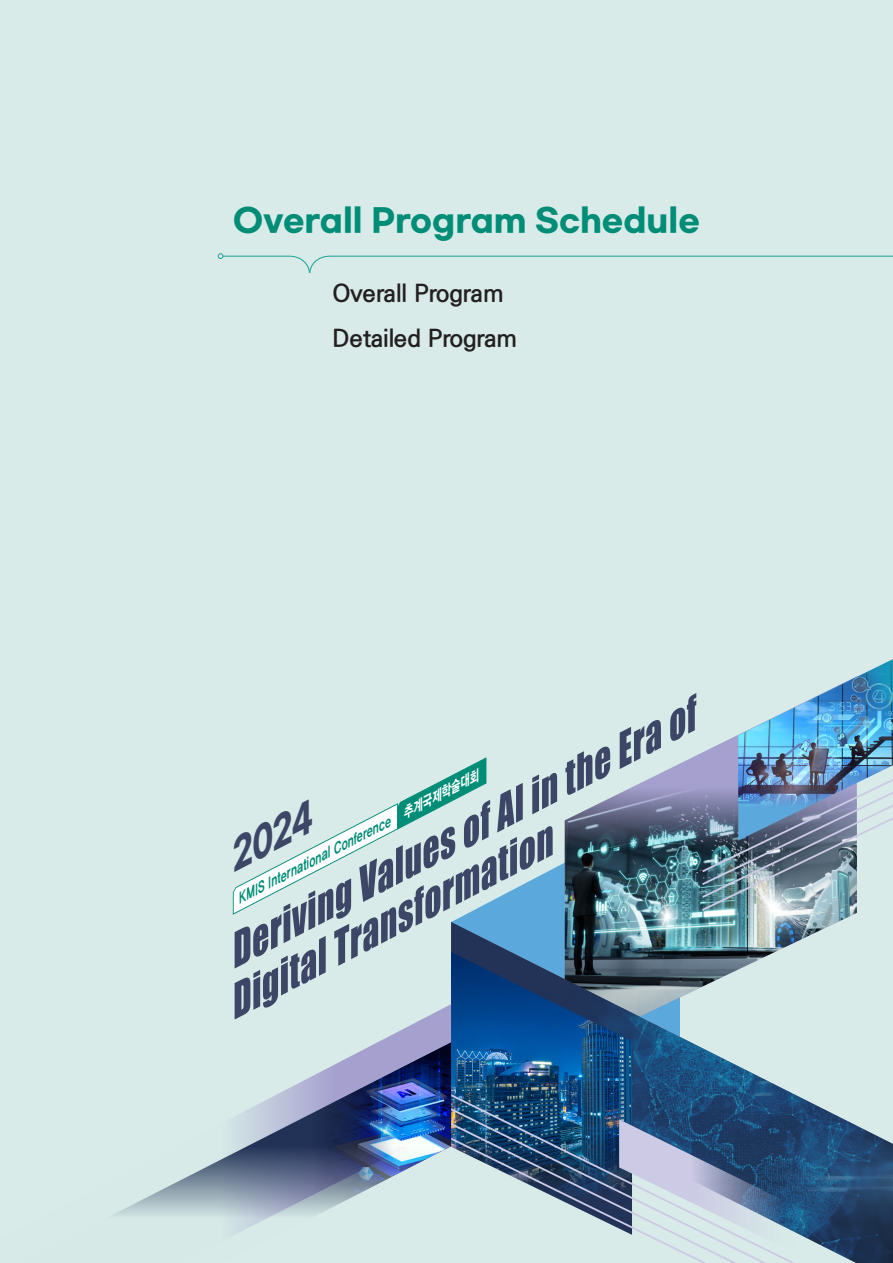
<style>
.page{position:relative;width:893px;height:1263px;background:#d8ebe8}
.page>*{position:absolute;margin:0;border:0;box-sizing:border-box;transform-origin:0 0}
.t1{font:italic 40.95px "Impact";color:#3d4666;scale:.91 1}
.t2{font:italic 700 36.75px "Gmarket Sans";color:#3d4666;scale:.91 1}
.제목{font:700 31.5px "Gmarket Sans";color:#008d77}
.t3{font:24px "Ko Pub World Dotum PB";color:#231f20}
.t4{font:italic 13.95px "YDIYGO350";color:#008d77;scale:.83 1}
.t5{font:italic 13.95px "YDIYGO350";color:#fff;scale:.83 1}
</style>
<div class="page">
<svg style="left:451px;top:820px;width:114px;height:102px"></svg>
<svg style="left:641px;top:753px;width:61px;height:30px"></svg>
<img style="left:565px;top:783px;width:292px;height:139px">
<img style="left:451px;top:922px;width:387px;height:63px">
<img style="left:632px;top:985px;width:261px;height:278px">
<img style="left:451px;top:952px;width:181px;height:142px">
<svg style="left:378px;top:1004px;width:73px;height:38px"></svg>
<svg style="left:451px;top:1094px;width:370px;height:169px"></svg>
<img style="left:702px;top:659px;width:191px;height:252px">
<svg style="left:113px;top:1155px;width:227px;height:80px"></svg>
<img style="left:230px;top:1042px;width:221px;height:161px">
<svg style="left:233px;top:757px;width:253px;height:157px"></svg>
<svg style="left:218px;top:253px;width:675px;height:20px"></svg>
<p class="제목" style="left:233px;top:203px;width:468px">Overall Program Schedule</p>
<p class="t3" style="left:332px;top:276px;width:173px">Overall Program</p>
<p class="t3" style="left:332px;top:321px;width:187px">Detailed Program</p>
<p class="t1" style="left:211px;top:925px;width:575px;rotate:-27deg">Deriving Values of Al in the Era of</p>
<p class="t5" style="left:399px;top:807px;width:103px;rotate:-27deg">추계국제학술대회</p>
<p class="t2" style="left:219px;top:840px;width:100px;rotate:-27deg">2024</p>
<p class="t4" style="left:234px;top:892px;width:208px;rotate:-27deg">KMIS International Conference</p>
<p class="t1" style="left:211px;top:977px;width:398px;rotate:-27deg">Digital Transformation</p>
</div>
